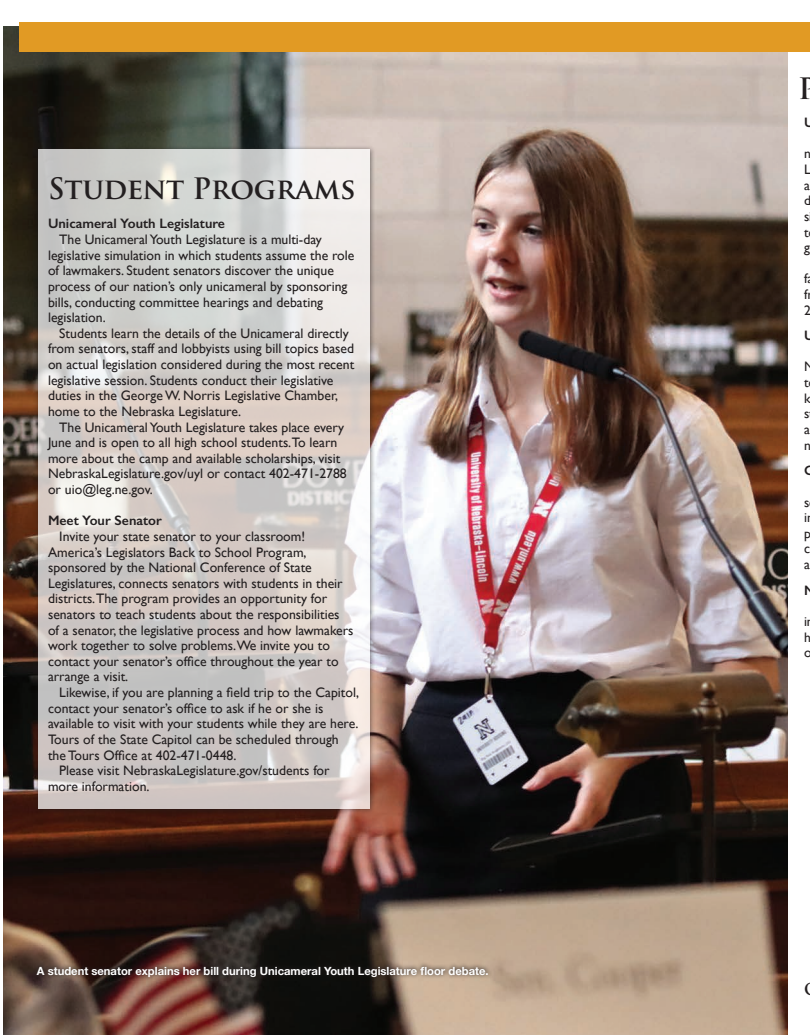
<style>
.page{position:relative;width:810px;height:1035px;background:#fff}
.page>*{position:absolute;margin:0;border:0;box-sizing:border-box;transform-origin:0 0}
.Section_Headers{font:700 28.75px "Trajan Pro";letter-spacing:-.01em;color:#231f20}
.t1{font:13.75px/15.6px "Gill Sans";color:#231f20}
.t2{font:600 13.75px "Gill Sans";color:#231f20}
.t3{font:700 11.25px "Helvetica Neue";color:#fff}
</style>
<div class="page">
<img style="left:4px;top:26px;width:784px;height:1009px">
<div style="left:34px;top:145px;width:341px;height:669px;background:#231f20;opacity:.75"></div>
<svg style="left:39px;top:150px;width:331px;height:659px"></svg>
<svg style="left:32px;top:962px;width:461px;height:20px"></svg>
<div style="left:19px;top:22px;width:769px;height:30px;background:#e19a24"></div>
<div style="left:788px;top:22px;width:22px;height:30px;background:#e19a24"></div>
<p class="Section_Headers" style="left:48px;top:170px;width:309px">Student Programs</p>
<p class="t2" style="left:48px;top:216px;width:178px">Unicameral Youth Legislature</p>
<p class="t1" style="left:48px;top:232px;width:308px;text-indent:11px">The Unicameral Youth Legislature is a multi-day legislative simulation in which students assume the role of lawmakers. Student senators discover the unique process of our nation’s only unicameral by sponsoring bills, conducting committee hearings and debating legislation.</p>
<p class="t1" style="left:48px;top:325px;width:308px;text-indent:11px">Students learn the details of the Unicameral directly from senators, staff and lobbyists using bill topics based on actual legislation considered during the most recent legislative session. Students conduct their legislative duties in the George W. Norris Legislative Chamber, home to the Nebraska Legislature.</p>
<p class="t1" style="left:48px;top:419px;width:300px;text-indent:11px">The Unicameral Youth Legislature takes place every June and is open to all high school students.To learn more about the camp and available scholarships, visit NebraskaLegislature.gov/uyl or contact 402-471-2788 or uio@leg.ne.gov.</p>
<p class="t2" style="left:48px;top:512px;width:115px">Meet Your Senator</p>
<p class="t1" style="left:48px;top:528px;width:307px;text-indent:11px">Invite your state senator to your classroom!<br>America’s Legislators Back to School Program, sponsored by the National Conference of State Legislatures, connects senators with students in their districts.The program provides an opportunity for senators to teach students about the responsibilities of a senator, the legislative process and how lawmakers work together to solve problems.We invite you to contact your senator’s office throughout the year to arrange a visit.</p>
<p class="t1" style="left:48px;top:685px;width:313px;text-indent:11px">Likewise, if you are planning a field trip to the Capitol, contact your senator’s office to ask if he or she is available to visit with your students while they are here.<br>Tours of the State Capitol can be scheduled through the Tours Office at 402-471-0448.</p>
<p class="t1" style="left:48px;top:763px;width:283px;text-indent:11px">Please visit NebraskaLegislature.gov/students for more information.</p>
<p class="t3" style="left:37px;top:962px;width:453px">A student senator explains her bill during Unicameral Youth Legislature floor debate.</p>
<p class="Section_Headers" style="left:798px;top:71px;width:20px">P</p>
<p class="t2" style="left:804px;top:114px;width:12px">U</p>
<p class="t1" style="left:804px;top:146px;width:9px">n<br>L a d s t g</p>
<p class="t1" style="left:804px;top:271px;width:8px">f f<br>2</p>
<p class="t2" style="left:804px;top:327px;width:12px">U</p>
<p class="t1" style="left:804px;top:359px;width:12px">N t k s a n</p>
<p class="t2" style="left:804px;top:462px;width:11px">C</p>
<p class="t1" style="left:804px;top:494px;width:8px">s i p c a</p>
<p class="t2" style="left:804px;top:582px;width:12px">N</p>
<p class="t1" style="left:804px;top:613px;width:9px">i h o</p>
</div>
